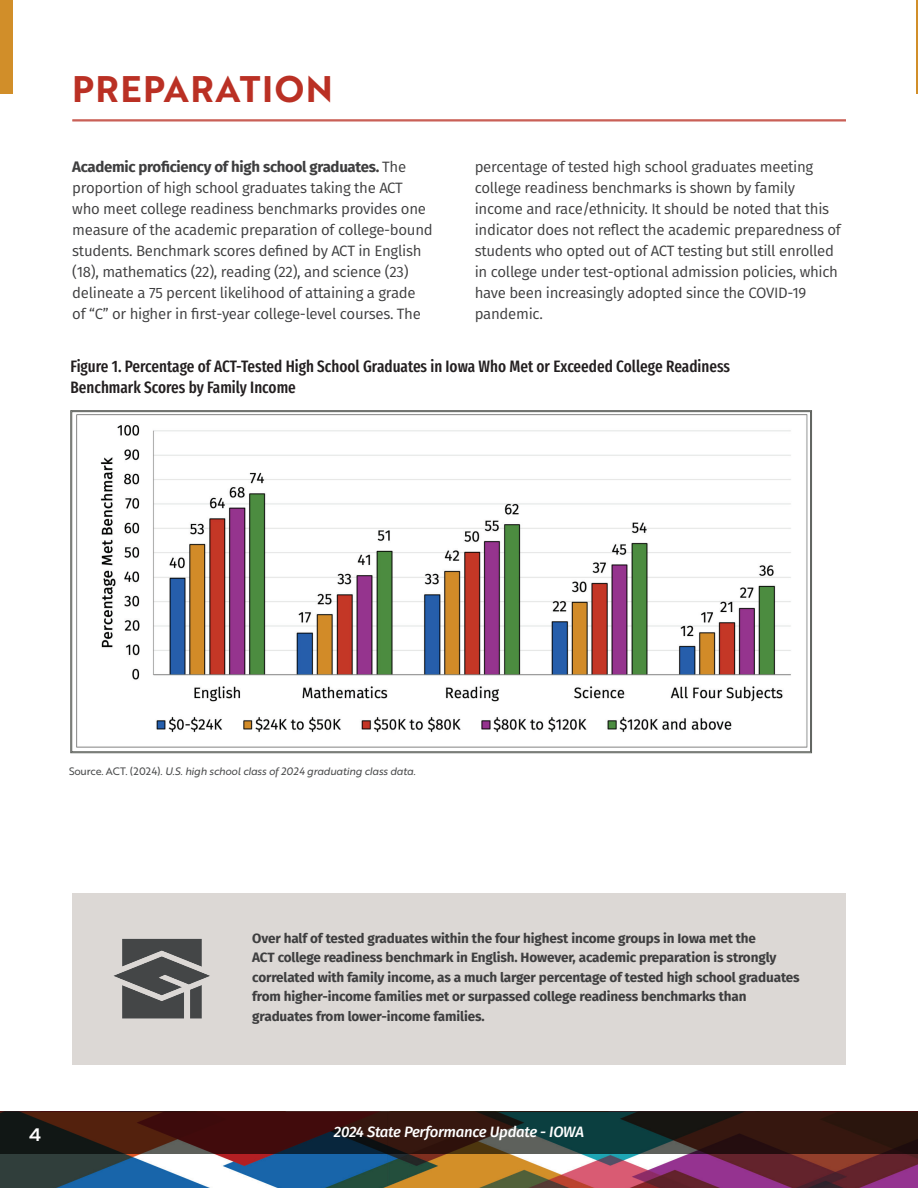
<style>
.page{position:relative;width:918px;height:1188px;background:#fff}
.page>*{position:absolute;margin:0;border:0;box-sizing:border-box;transform-origin:0 0}
.t1{font:36px "Brother 1816 Bold";letter-spacing:.04em;color:#ba3024}
.t2{font:800 18px "Nexa Slab";color:#fff}
.t3{font:500 16.5px/21px "Fira Sans Compressed";color:#231f20}
.t4{font:15px/21px "Fira Sans";letter-spacing:-.02em;color:#3e3e3f}
.t5{font:italic 500 15px "Fira Sans";letter-spacing:-.02em;color:#fff}
.t6{font:700 13.5px/19.5px "Fira Sans";letter-spacing:-.01em;color:#3e3e3f}
.t7{font:10.5px "Brother 1816 Regular Italic";letter-spacing:-.02em;color:#4b4c4d}
.s1{font-weight:700}
.s2{font-family:"Brother 1816 Regular"}
</style>
<div class="page">
<img style="left:0;top:1154px;width:918px;height:34px">
<svg style="left:0;top:1111px;width:918px;height:43px;background:#2f1f1a"></svg>
<div style="left:72px;top:893px;width:774px;height:172px;background:#dcd8d5"></div>
<div style="left:0;top:0;width:12px;height:93px;background:#d18e29"></div>
<hr style="left:72px;top:120px;width:774px;height:1px;background:#ba3024">
<hr style="left:72px;top:121px;width:774px;height:1px;background:#ba3024">
<svg style="left:70px;top:410px;width:742px;height:343px"></svg>
<img style="left:113px;top:938px;width:97px;height:81px">
<hr style="left:917px;top:0;width:1px;height:93px;background:#d18e29">
<h1 class="t1" style="left:72px;top:61px;width:262px">PREPARATION</h1>
<p class="t4" style="left:72px;top:155px;width:362px"><span class="s1">Academic proficiency of high school graduates.</span> The proportion of high school graduates taking the ACT who meet college readiness benchmarks provides one measure of the academic preparation of college-bound students. Benchmark scores defined by ACT in English (18), mathematics (22), reading (22), and science (23) delineate a 75 percent likelihood of attaining a grade of “C” or higher in first-year college-level courses. The</p>
<p class="t4" style="left:475px;top:156px;width:368px">percentage of tested high school graduates meeting college readiness benchmarks is shown by family income and race/ethnicity. It should be noted that this indicator does not reflect the academic preparedness of students who opted out of ACT testing but still enrolled in college under test-optional admission policies, which have been increasingly adopted since the COVID-19 pandemic.</p>
<p class="t3" style="left:70px;top:355px;width:661px">Figure 1. Percentage of ACT-Tested High School Graduates in Iowa Who Met or Exceeded College Readiness<br>Benchmark Scores by Family Income</p>
<p class="t7" style="left:69px;top:763px;width:348px"><span class="s2">Source. ACT. (2024).</span> U.S. high school class of 2024 graduating class data.</p>
<p class="t6" style="left:252px;top:927px;width:549px">Over half of tested graduates within the four highest income groups in Iowa met the<br>ACT college readiness benchmark in English. However, academic preparation is strongly correlated with family income, as a much larger percentage of tested high school graduates from higher-income families met or surpassed college readiness benchmarks than graduates from lower-income families.</p>
<p class="t2" style="left:29px;top:1123px;width:14px">4</p>
<p class="t5" style="left:334px;top:1120px;width:252px">2024 State Performance Update - IOWA</p>
</div>
